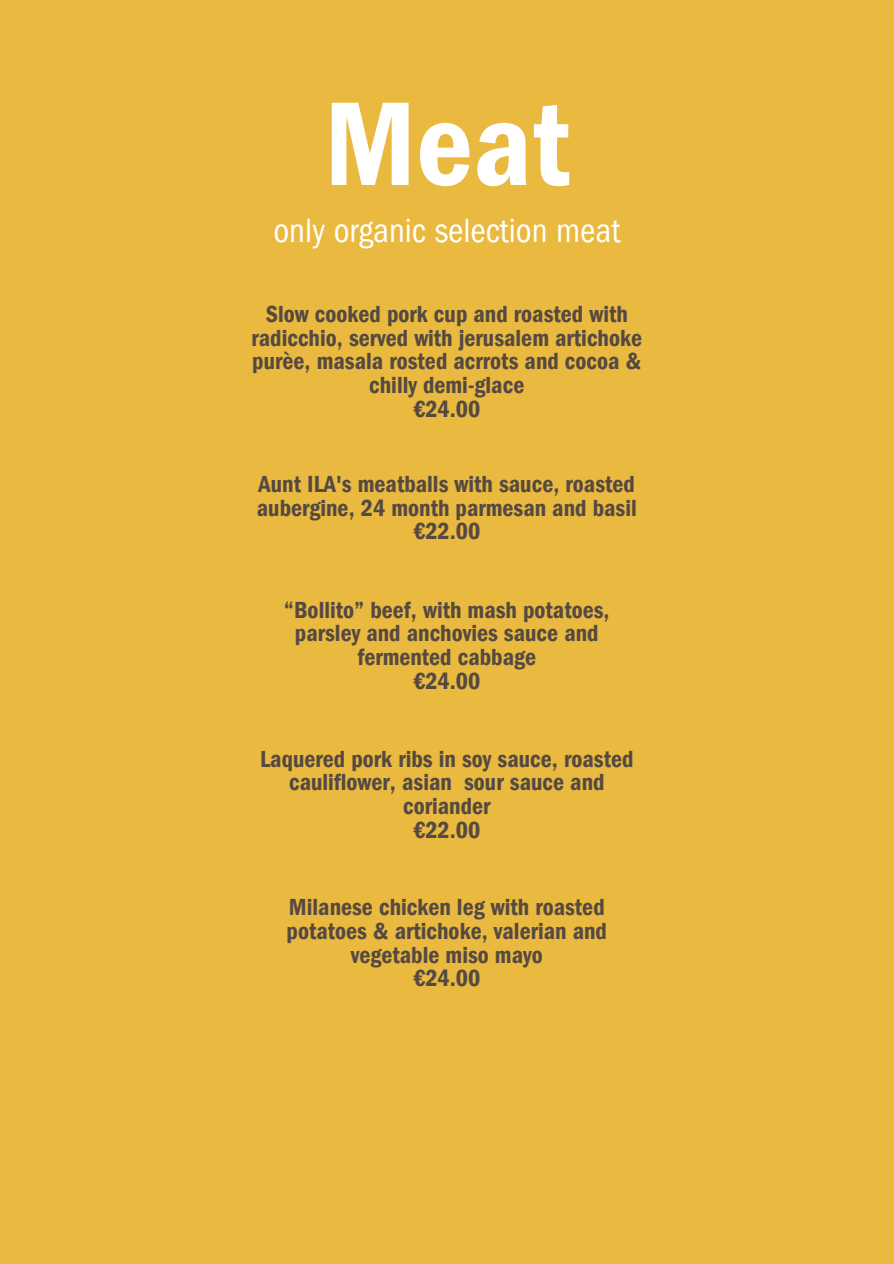
<style>
.page{position:relative;width:894px;height:1264px;background:#fff}
.page>*{position:absolute;margin:0;border:0;box-sizing:border-box;transform-origin:0 0}
.t1{font:123.15px "Franklin Gothic LT Pro Dm Cn";color:#fff}
.t2{font:condensed 34.5px "Franklin Gothic LT Pro";color:#fff}
.t3{font:24px/23.7px "Franklin Gothic LT Pro Dm Cn";color:#554940;text-align:center}
</style>
<div class="page">
<div style="left:0;top:0;width:893px;height:1263px;background:#e9b940"></div>
<h1 class="t1" style="left:324px;top:100px;width:247px">Meat</h1>
<h2 class="t2" style="left:273px;top:219px;width:348px">only organic selection meat</h2>
<p class="t3" style="left:251px;top:306px;width:392px">Slow cooked pork cup and roasted with radicchio, served with jerusalem artichoke purèe, masala rosted acrrots and cocoa &amp; chilly demi-glace</p>
<p class="t3" style="left:413px;top:400px;width:69px">€24.00</p>
<p class="t3" style="left:257px;top:476px;width:381px;text-align:left">Aunt ILA's meatballs with sauce, roasted aubergine, 24 month parmesan and basil</p>
<p class="t3" style="left:413px;top:523px;width:69px">€22.00</p>
<p class="t3" style="left:284px;top:601px;width:327px">“Bollito” beef, with mash potatoes, parsley and anchovies sauce and fermented cabbage</p>
<p class="t3" style="left:413px;top:672px;width:69px">€24.00</p>
<p class="t3" style="left:260px;top:750px;width:375px">Laquered pork ribs in soy sauce, roasted cauliflower, asian sour sauce and coriander</p>
<p class="t3" style="left:413px;top:821px;width:69px">€22.00</p>
<p class="t3" style="left:286px;top:899px;width:322px">Milanese chicken leg with roasted potatoes &amp; artichoke, valerian and vegetable miso mayo</p>
<p class="t3" style="left:413px;top:970px;width:69px">€24.00</p>
</div>
